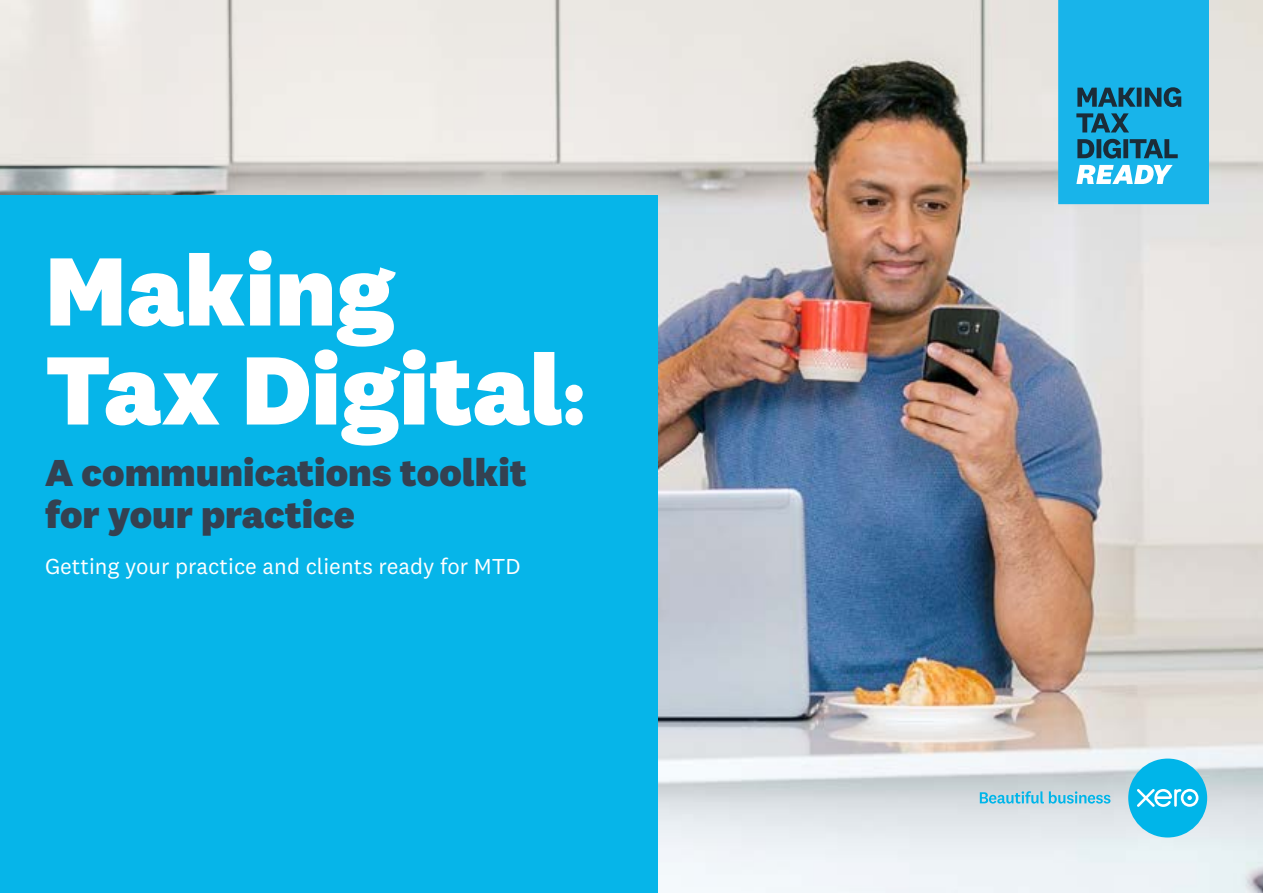
<style>
.page{position:relative;width:1263px;height:893px;background:#fff}
.page>*{position:absolute;margin:0;border:0;box-sizing:border-box;transform-origin:0 0}
.t1{font:800 100.5px/99px "National 2";color:#fff}
.t2{font:800 39px/42px "National 2";color:#344151}
.t3{font:22.5px "National 2";color:#fff}
.s1{font-size:78px}
</style>
<div class="page">
<img style="left:0;top:0;width:1263px;height:893px">
<div style="left:0;top:196px;width:657px;height:697px;background:#06b5e9"></div>
<svg style="left:980px;top:791px;width:130px;height:13px;background:#87cbe1"></svg>
<div style="left:1128px;top:759px;width:79px;height:78px;background:#00b5e9;border-radius:50%"></div>
<svg style="left:1137px;top:789px;width:61px;height:18px"></svg>
<svg style="left:1058px;top:0;width:151px;height:204px;background:#20aada"></svg>
<h1 class="t1" style="left:45px;top:240px;width:542px">Making<br>Tax Digital<span class="s1">:</span></h1>
<h2 class="t2" style="left:45px;top:451px;width:483px">A communications toolkit for your practice</h2>
<p class="t3" style="left:45px;top:553px;width:477px">Getting your practice and clients ready for MTD</p>
</div>
